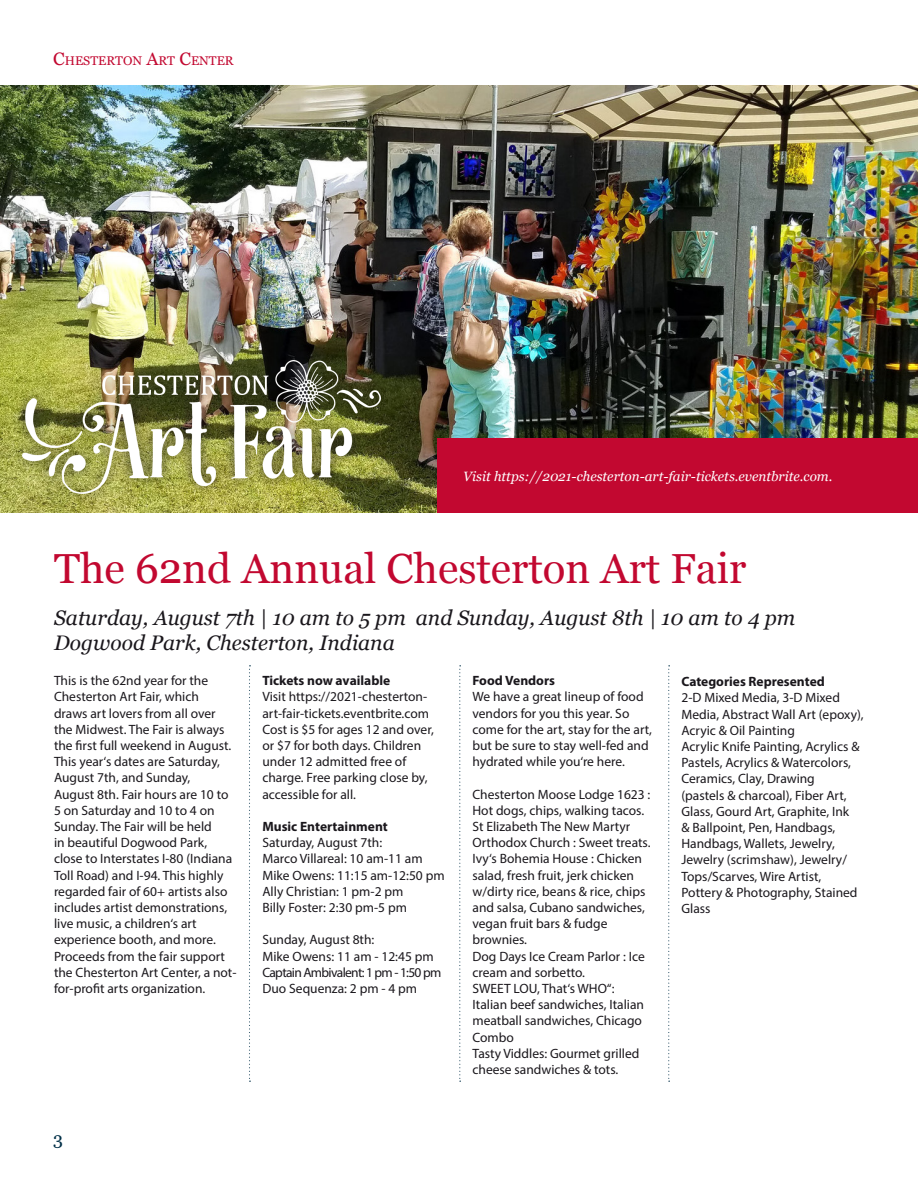
<style>
.page{position:relative;width:918px;height:1188px;background:#fff}
.page>*{position:absolute;margin:0;border:0;box-sizing:border-box;transform-origin:0 0}
.Headline_1{font:42px "Georgia";color:#c20830}
.t1{font:italic 21px "Georgia";color:#1a171c}
.t2{font:18px "Georgia";color:#002f47}
.t3{font:13.5px/16.2px "Myriad Pro";color:#1a171c}
.Intro_text{font:italic 13.5px "Georgia";color:#fff}
.t4{font:700 13.5px "Myriad Pro";color:#1a171c}
.t5{font:13.5px "Myriad Pro";letter-spacing:-.05em;color:#1a171c}
.t6{font:12.6px "Georgia";color:#c20830}
.s1{font-size:18px}
.s2{font-weight:700}
</style>
<div class="page">
<img style="left:0;top:85px;width:918px;height:428px">
<svg style="left:249px;top:665px;width:2px;height:417px"></svg>
<svg style="left:459px;top:665px;width:2px;height:417px"></svg>
<svg style="left:668px;top:665px;width:2px;height:417px"></svg>
<div style="left:11px;top:348px;width:382px;height:158px;background:#1a171c;opacity:.75"></div>
<img style="left:23px;top:361px;width:357px;height:132px">
<div style="left:438px;top:438px;width:480px;height:75px;background:#c20830"></div>
<p class="t6" style="left:53px;top:51px;width:182px"><span class="s1">C</span>HESTERTON <span class="s1">A</span>RT <span class="s1">C</span>ENTER</p>
<p class="Intro_text" style="left:463px;top:466px;width:371px">Visit https://2021-chesterton-art-fair-tickets.eventbrite.com.</p>
<p class="Headline_1" style="left:54px;top:537px;width:694px">The 62nd Annual Chesterton Art Fair</p>
<p class="t1" style="left:54px;top:602px;width:743px">Saturday, August 7th | 10 am to 5 pm and Sunday, August 8th | 10 am to 4 pm</p>
<p class="t1" style="left:54px;top:628px;width:342px">Dogwood Park, Chesterton, Indiana</p>
<p class="t3" style="left:54px;top:672px;width:184px">This is the 62nd year for the<br>Chesterton Art Fair, which<br>draws art lovers from all over the Midwest. The Fair is always the first full weekend in August.<br>This year‘s dates are Saturday,<br>August 7th, and Sunday,<br>August 8th. Fair hours are 10 to<br>5 on Saturday and 10 to 4 on<br>Sunday. The Fair will be held<br>in beautiful Dogwood Park, close to Interstates I-80 (Indiana<br>Toll Road) and I-94. This highly regarded fair of 60+ artists also includes artist demonstrations, live music, a children‘s art experience booth, and more.<br>Proceeds from the fair support the Chesterton Art Center, a not&shy;for-profit arts organization.</p>
<p class="t3" style="left:262px;top:672px;width:168px"><span class="s2">Tickets now available<br></span>Visit https://2021-chesterton&shy;art-fair-tickets.eventbrite.com</p>
<p class="t3" style="left:262px;top:721px;width:173px">Cost is $5 for ages 12 and over, or $7 for both days. Children under 12 admitted free of charge. Free parking close by, accessible for all.</p>
<p class="t4" style="left:262px;top:818px;width:127px">Music Entertainment</p>
<p class="t3" style="left:262px;top:834px;width:121px">Saturday, August 7th:</p>
<p class="t3" style="left:262px;top:850px;width:162px">Marco Villareal: 10 am-11 am</p>
<p class="t3" style="left:262px;top:867px;width:184px">Mike Owens: 11:15 am-12:50 pm</p>
<p class="t3" style="left:262px;top:883px;width:142px">Ally Christian: 1 pm-2 pm</p>
<p class="t3" style="left:262px;top:899px;width:146px">Billy Foster: 2:30 pm-5 pm</p>
<p class="t3" style="left:262px;top:931px;width:113px">Sunday, August 8th:</p>
<p class="t3" style="left:262px;top:948px;width:173px">Mike Owens: 11 am - 12:45 pm</p>
<p class="t5" style="left:262px;top:964px;width:180px">Captain Ambivalent: 1 pm - 1:50 pm</p>
<p class="t3" style="left:262px;top:980px;width:156px">Duo Sequenza: 2 pm - 4 pm</p>
<h3 class="t2" style="left:53px;top:1126px;width:11px">3</h3>
<p class="t4" style="left:472px;top:672px;width:84px">Food Vendors</p>
<p class="t3" style="left:472px;top:688px;width:181px">We have a great lineup of food vendors for you this year. So come for the art, stay for the art, but be sure to stay well-fed and hydrated while you‘re here.</p>
<p class="t3" style="left:472px;top:786px;width:179px">Chesterton Moose Lodge 1623 :<br>Hot dogs, chips, walking tacos.</p>
<p class="t3" style="left:472px;top:818px;width:180px">St Elizabeth The New Martyr<br>Orthodox Church : Sweet treats.</p>
<p class="t3" style="left:472px;top:850px;width:174px">Ivy‘s Bohemia House : Chicken salad, fresh fruit, jerk chicken w/dirty rice, beans &amp; rice, chips and salsa, Cubano sandwiches, vegan fruit bars &amp; fudge brownies.</p>
<p class="t3" style="left:472px;top:948px;width:174px">Dog Days Ice Cream Parlor : Ice cream and sorbetto.</p>
<p class="t3" style="left:472px;top:980px;width:173px">SWEET LOU, That‘s WHO“:<br>Italian beef sandwiches, Italian meatball sandwiches, Chicago<br>Combo</p>
<p class="t3" style="left:472px;top:1045px;width:168px">Tasty Viddles: Gourmet grilled cheese sandwiches &amp; tots.</p>
<p class="t4" style="left:681px;top:673px;width:145px">Categories Represented</p>
<p class="t3" style="left:681px;top:690px;width:184px">2-D Mixed Media, 3-D Mixed<br>Media, Abstract Wall Art (epoxy),<br>Acryic &amp; Oil Painting</p>
<p class="t3" style="left:681px;top:738px;width:180px">Acrylic Knife Painting, Acrylics &amp;<br>Pastels, Acrylics &amp; Watercolors,<br>Ceramics, Clay, Drawing (pastels &amp; charcoal), Fiber Art,<br>Glass, Gourd Art, Graphite, Ink &amp; Ballpoint, Pen, Handbags,<br>Handbags, Wallets, Jewelry,<br>Jewelry (scrimshaw), Jewelry/<br>Tops/Scarves, Wire Artist,<br>Pottery &amp; Photography, Stained<br>Glass</p>
</div>
